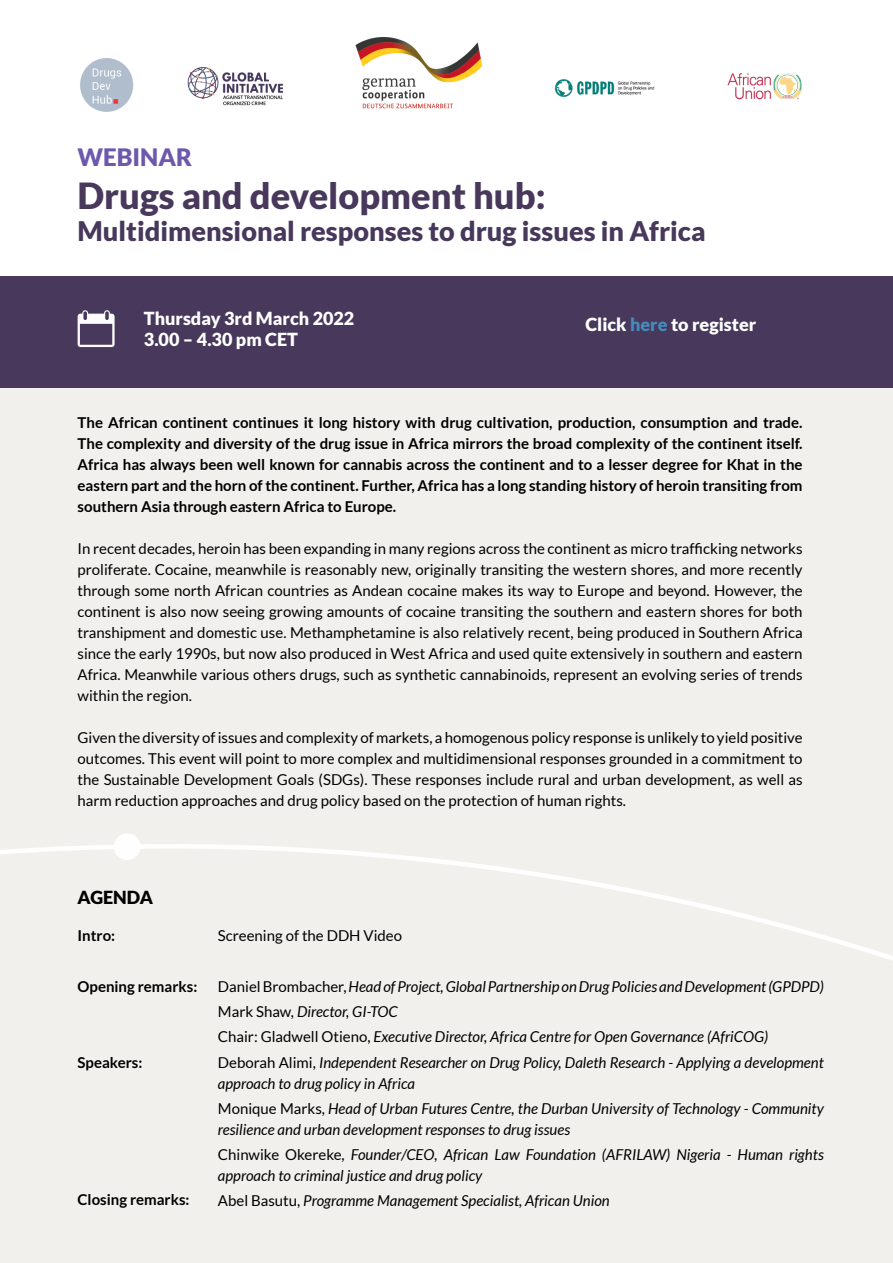
<style>
.page{position:relative;width:893px;height:1263px;background:#fff}
.page>*{position:absolute;margin:0;border:0;box-sizing:border-box;transform-origin:0 0}
.t1{font:900 36px "Lato";color:#47385c}
.t2{font:900 27px "Lato";color:#47385c}
.t3{font:900 24px "Lato";color:#6d58ad}
.t4{font:900 18px "Lato";color:#fff}
.t5{font:900 18px "Lato";color:#000}
.t6{font:15px/21px "Lato";color:#000;text-align:justify}
.t7{font:italic 15px/21px "Lato";color:#000}
.t8{font:700 15px/21px "Lato";color:#000;text-align:justify}
.s1{color:#458cbd}
.s2{font-style:normal}
</style>
<div class="page">
<div style="left:0;top:375px;width:893px;height:888px;background:#f2f0ed"></div>
<svg style="left:0;top:844px;width:893px;height:117px"></svg>
<svg style="left:112px;top:833px;width:30px;height:28px"></svg>
<div style="left:0;top:276px;width:893px;height:112px;background:#47385c"></div>
<svg style="left:78px;top:310px;width:37px;height:37px"></svg>
<img style="left:80px;top:37px;width:722px;height:75px">
<p class="t3" style="left:78px;top:143px;width:116px">WEBINAR</p>
<p class="t1" style="left:78px;top:175px;width:470px">Drugs and development hub:</p>
<p class="t2" style="left:78px;top:216px;width:629px">Multidimensional responses to drug issues in Africa</p>
<p class="t4" style="left:144px;top:308px;width:212px">Thursday 3rd March 2022</p>
<p class="t4" style="left:144px;top:329px;width:156px">3.00 – 4.30 pm CET</p>
<p class="t4" style="left:585px;top:314px;width:172px">Click <span class="s1">here</span> to register</p>
<p class="t8" style="left:78px;top:412px;width:726px">The African continent continues it long history with drug cultivation, production, consumption and trade.<br>The complexity and diversity of the drug issue in Africa mirrors the broad complexity of the continent itself.<br>Africa has always been well known for cannabis across the continent and to a lesser degree for Khat in the eastern part and the horn of the continent. Further, Africa has a long standing history of heroin transiting from southern Asia through eastern Africa to Europe.</p>
<p class="t6" style="left:78px;top:538px;width:726px">In recent decades, heroin has been expanding in many regions across the continent as micro trafficking networks proliferate. Cocaine, meanwhile is reasonably new, originally transiting the western shores, and more recently through some north African countries as Andean cocaine makes its way to Europe and beyond. However, the continent is also now seeing growing amounts of cocaine transiting the southern and eastern shores for both transhipment and domestic use. Methamphetamine is also relatively recent, being produced in Southern Africa since the early 1990s, but now also produced in West Africa and used quite extensively in southern and eastern Africa. Meanwhile various others drugs, such as synthetic cannabinoids, represent an evolving series of trends within the region.</p>
<p class="t6" style="left:78px;top:727px;width:726px">Given the diversity of issues and complexity of markets, a homogenous policy response is unlikely to yield positive outcomes. This event will point to more complex and multidimensional responses grounded in a commitment to the Sustainable Development Goals (SDGs). These responses include rural and urban development, as well as harm reduction approaches and drug policy based on the protection of human rights.</p>
<p class="t5" style="left:78px;top:887px;width:77px">AGENDA</p>
<p class="t8" style="left:78px;top:925px;width:39px">Intro:</p>
<p class="t8" style="left:78px;top:975px;width:121px">Opening remarks:</p>
<p class="t8" style="left:78px;top:1051px;width:66px">Speakers:</p>
<p class="t8" style="left:78px;top:1189px;width:113px">Closing remarks:</p>
<p class="t6" style="left:218px;top:925px;width:186px">Screening of the DDH Video</p>
<p class="t7" style="left:218px;top:976px;width:607px"><span class="s2">Daniel Brombacher,</span> Head of Project, Global Partnership on Drug Policies and Development (GPDPD)</p>
<p class="t7" style="left:218px;top:1001px;width:181px"><span class="s2">Mark Shaw,</span> Director, GI-TOC</p>
<p class="t7" style="left:218px;top:1027px;width:552px"><span class="s2">Chair: Gladwell Otieno,</span> Executive Director, Africa Centre for Open Governance (AfriCOG)</p>
<p class="t7" style="left:218px;top:1052px;width:607px"><span class="s2">Deborah Alimi,</span> Independent Researcher on Drug Policy, Daleth Research - Applying a development approach to drug policy in Africa</p>
<p class="t7" style="left:218px;top:1098px;width:607px"><span class="s2">Monique Marks,</span> Head of Urban Futures Centre, the Durban University of Technology - Community resilience and urban development responses to drug issues</p>
<p class="t7" style="left:218px;top:1144px;width:607px"><span class="s2">Chinwike Okereke,</span> Founder/CEO, African Law Foundation (AFRILAW) Nigeria - Human rights approach to criminal justice and drug policy</p>
<p class="t7" style="left:218px;top:1191px;width:393px"><span class="s2">Abel Basutu,</span> Programme Management Specialist, African Union</p>
</div>
